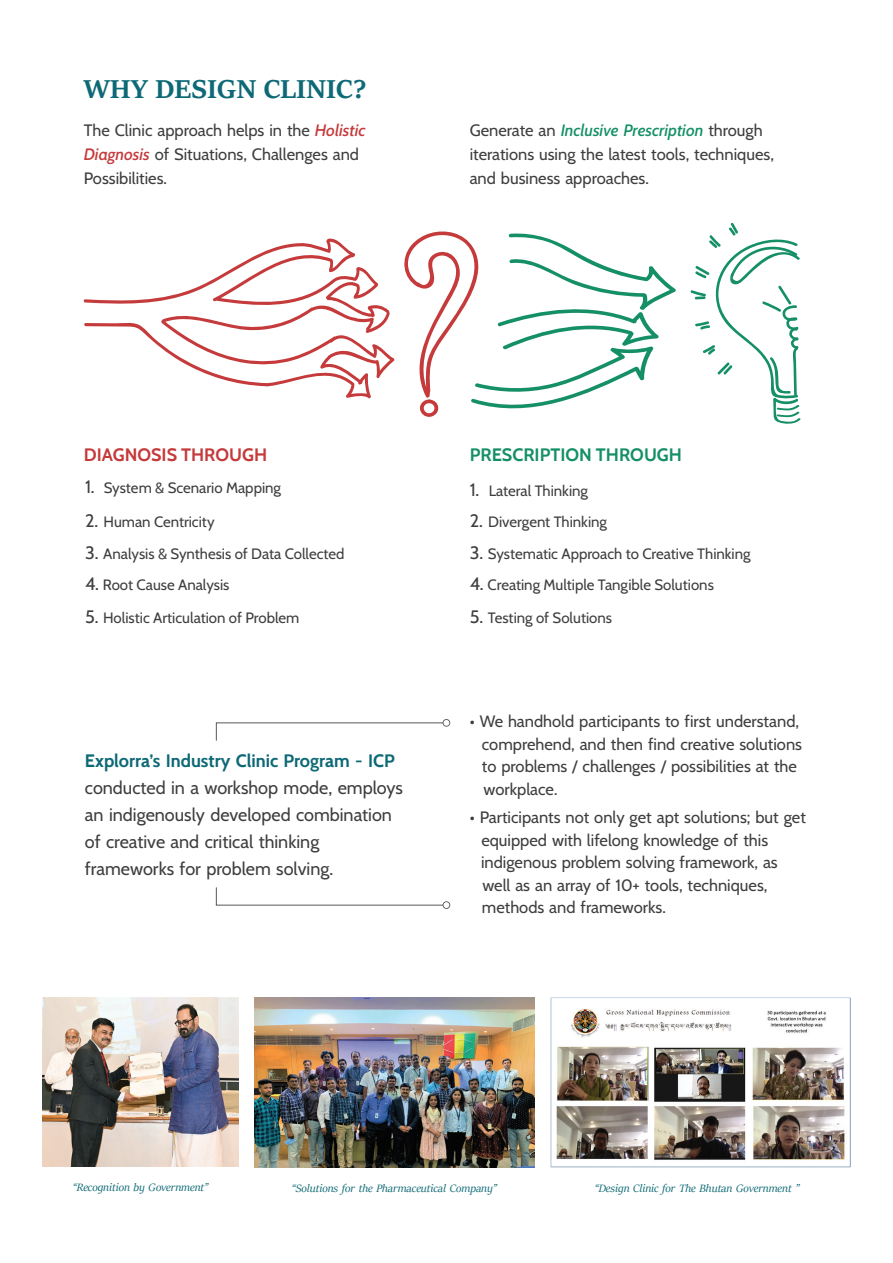
<style>
.page{position:relative;width:893px;height:1263px;background:#fff}
.page>*{position:absolute;margin:0;border:0;box-sizing:border-box;transform-origin:0 0}
.t1{font:700 28.5px "Sitka Heading";color:#0d6975}
.t2{font:18px/27px "Cabin";color:#3e3e3f}
.t3{font:700 18px "Cabin";color:#0d6975}
.t4{font:700 18px "Cabin";color:#148f66}
.t5{font:700 18px "Cabin";color:#c53a3b}
.t6{font:16.5px/22.5px "Cabin";color:#3e3e3f}
.t7{font:15px "Cabin";color:#3e3e3f}
.t8{font:italic 12px "Sitka Banner";color:#0d6975}
.s1{font-weight:500;font-style:italic;color:#c53a3b}
.s2{font-weight:500;font-style:italic;color:#148f66}
.s3{font-size:18px}
</style>
<div class="page">
<svg style="left:83px;top:238px;width:312px;height:161px"></svg>
<svg style="left:690px;top:222px;width:111px;height:202px"></svg>
<svg style="left:404px;top:231px;width:272px;height:186px"></svg>
<img style="left:43px;top:998px;width:195px;height:168px">
<img style="left:550px;top:998px;width:301px;height:169px">
<img style="left:254px;top:998px;width:281px;height:169px">
<svg style="left:215px;top:719px;width:235px;height:22px"></svg>
<svg style="left:215px;top:887px;width:235px;height:22px"></svg>
<h1 class="t1" style="left:84px;top:68px;width:284px">WHY DESIGN CLINIC?</h1>
<p class="t6" style="left:84px;top:117px;width:283px;line-height:24px">The Clinic approach helps in the <span class="s1">Holistic<br>Diagnosis</span> of Situations, Challenges and<br>Possibilities.</p>
<p class="t6" style="left:470px;top:117px;width:306px;line-height:24px">Generate an <span class="s2">Inclusive Prescription</span> through iterations using the latest tools, techniques, and business approaches.</p>
<p class="t5" style="left:84px;top:440px;width:185px">DIAGNOSIS THROUGH</p>
<p class="t4" style="left:470px;top:440px;width:214px">PRESCRIPTION THROUGH</p>
<p class="t7" style="left:85px;top:476px;width:198px"><span class="s3">1.</span> System &amp; Scenario Mapping</p>
<p class="t7" style="left:85px;top:510px;width:131px"><span class="s3">2.</span> Human Centricity</p>
<p class="t7" style="left:85px;top:542px;width:261px"><span class="s3">3.</span> Analysis &amp; Synthesis of Data Collected</p>
<p class="t7" style="left:85px;top:573px;width:146px"><span class="s3">4.</span> Root Cause Analysis</p>
<p class="t7" style="left:85px;top:606px;width:216px"><span class="s3">5.</span> Holistic Articulation of Problem</p>
<p class="t7" style="left:470px;top:479px;width:120px"><span class="s3">1.</span> Lateral Thinking</p>
<p class="t7" style="left:470px;top:510px;width:139px"><span class="s3">2.</span> Divergent Thinking</p>
<p class="t7" style="left:470px;top:542px;width:282px"><span class="s3">3.</span> Systematic Approach to Creative Thinking</p>
<p class="t7" style="left:470px;top:573px;width:246px"><span class="s3">4.</span> Creating Multiple Tangible Solutions</p>
<p class="t7" style="left:470px;top:606px;width:144px"><span class="s3">5.</span> Testing of Solutions</p>
<p class="t3" style="left:85px;top:746px;width:311px">Explorra’s Industry Clinic Program - ICP</p>
<p class="t2" style="left:85px;top:773px;width:320px">conducted in a workshop mode, employs an indigenously developed combination of creative and critical thinking frameworks for problem solving.</p>
<p class="t6" style="left:482px;top:709px;width:322px;text-indent:-12px">• We handhold participants to first understand, comprehend, and then find creative solutions to problems / challenges / possibilities at the workplace.</p>
<p class="t6" style="left:481px;top:805px;width:326px;text-indent:-11px">• Participants not only get apt solutions; but get equipped with lifelong knowledge of this indigenous problem solving framework, as well as an array of 10+ tools, techniques, methods and frameworks.</p>
<p class="t8" style="left:72px;top:1179px;width:138px">“Recognition by Government”</p>
<p class="t8" style="left:291px;top:1180px;width:207px">“Solutions for the Pharmaceutical Company”</p>
<p class="t8" style="left:594px;top:1179px;width:207px">“Design Clinic for The Bhutan Government ”</p>
</div>
